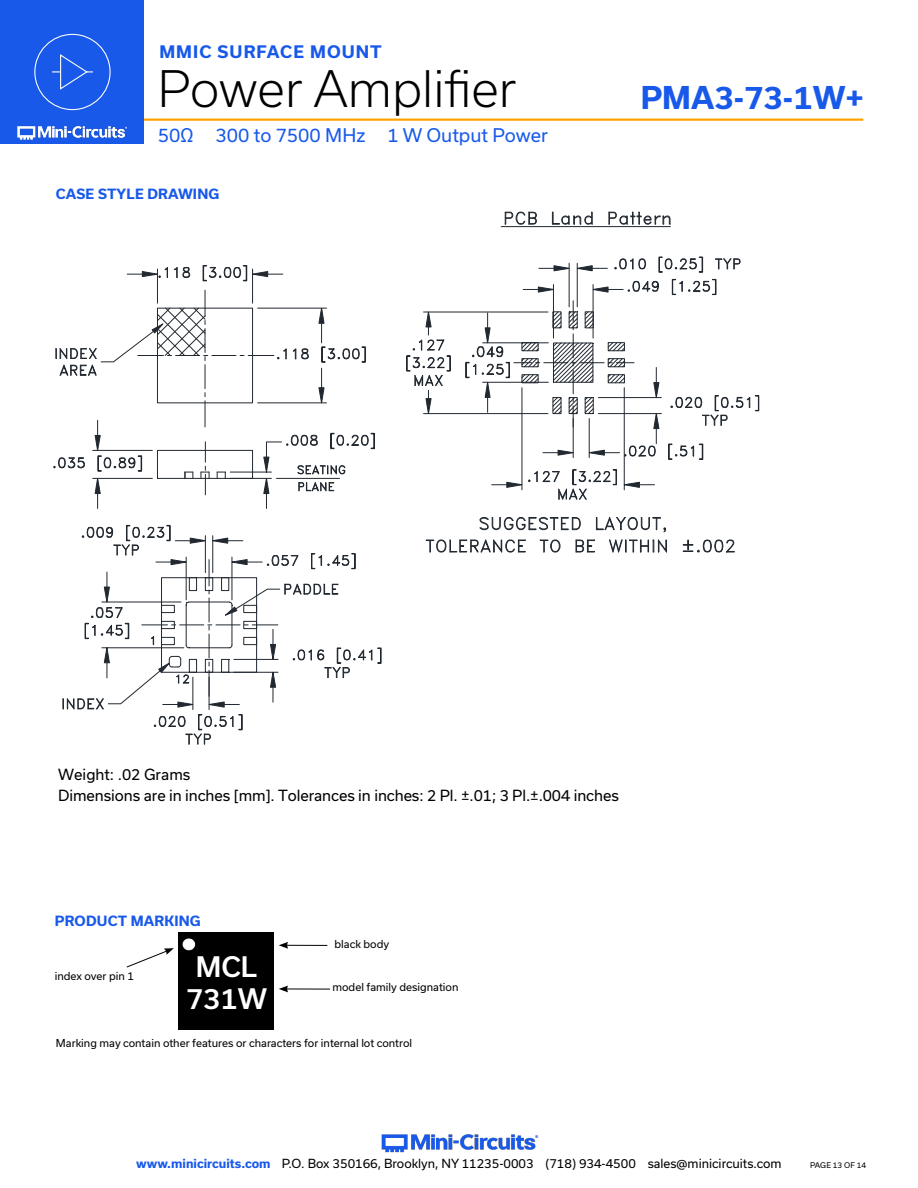
<style>
.page{position:relative;width:918px;height:1188px;background:#fff}
.page>*{position:absolute;margin:0;border:0;box-sizing:border-box;transform-origin:0 0}
.t1{font:300 48px "Usual";color:#000}
.t2{font:700 30px "Usual";color:#1859ea}
.t3{font:500 27px "Usual";color:#fff}
.t4{font:18px "Usual";color:#1859ea}
.t5{font:700 16.5px "Usual";letter-spacing:.065em;color:#1859ea}
.t6{font:14.7px/21px "Usual";letter-spacing:-.005em;color:#000}
.Blue_Headers{font:700 13.5px "Usual";letter-spacing:.015em;color:#1859ea}
.t7{font:12px "Usual";color:#000}
.Product_Marking_Copy{font:10.5px "Usual";color:#000}
.t8{font:7.5px "Usual";letter-spacing:-.005em;color:#000}
.s1{font-weight:700;color:#1859ea}
</style>
<div class="page">
<img style="left:381px;top:1134px;width:158px;height:19px">
<hr style="left:130px;top:118px;width:733px;height:3px;background:#ffa300">
<div style="left:0;top:0;width:144px;height:144px;background:#1859ea"></div>
<img style="left:17px;top:120px;width:128px;height:20px">
<div style="left:178px;top:933px;width:96px;height:97px;background:#000"></div>
<div style="left:183px;top:939px;width:12px;height:11px;background:#fff;border-radius:50%"></div>
<div style="left:183px;top:939px;width:12px;height:11px;border:1px solid #fff;border-radius:50%"></div>
<hr style="left:286px;top:945px;width:41px;height:1px;background:#000">
<svg style="left:279px;top:942px;width:9px;height:7px"></svg>
<hr style="left:286px;top:989px;width:44px;height:1px;background:#000">
<svg style="left:279px;top:986px;width:9px;height:6px"></svg>
<svg style="left:126px;top:948px;width:48px;height:20px"></svg>
<hr style="left:157px;top:269px;width:1px;height:34px;background:#212830">
<hr style="left:252px;top:269px;width:1px;height:34px;background:#212830">
<svg style="left:127px;top:267px;width:41px;height:11px"></svg>
<svg style="left:174px;top:267px;width:16px;height:11px"></svg>
<svg style="left:202px;top:265px;width:81px;height:17px"></svg>
<svg style="left:53px;top:290px;width:322px;height:219px"></svg>
<hr style="left:424px;top:312px;width:124px;height:1px;background:#212830">
<hr style="left:424px;top:413px;width:124px;height:1px;background:#212830">
<svg style="left:406px;top:311px;width:45px;height:104px"></svg>
<hr style="left:522px;top:388px;width:1px;height:102px;background:#212830">
<hr style="left:624px;top:388px;width:1px;height:102px;background:#212830">
<svg style="left:492px;top:469px;width:163px;height:31px"></svg>
<hr style="left:553px;top:285px;width:1px;height:53px;background:#212830">
<hr style="left:593px;top:285px;width:1px;height:53px;background:#212830">
<svg style="left:672px;top:279px;width:45px;height:16px"></svg>
<svg style="left:523px;top:286px;width:30px;height:7px"></svg>
<svg style="left:592px;top:280px;width:67px;height:13px"></svg>
<hr style="left:569px;top:263px;width:1px;height:44px;background:#212830">
<hr style="left:577px;top:263px;width:1px;height:44px;background:#212830">
<svg style="left:614px;top:258px;width:32px;height:12px"></svg>
<svg style="left:658px;top:256px;width:45px;height:17px"></svg>
<svg style="left:715px;top:258px;width:26px;height:12px"></svg>
<svg style="left:539px;top:265px;width:68px;height:7px"></svg>
<hr style="left:598px;top:397px;width:63px;height:1px;background:#212830">
<hr style="left:598px;top:413px;width:63px;height:1px;background:#212830">
<svg style="left:670px;top:395px;width:90px;height:31px"></svg>
<svg style="left:504px;top:211px;width:33px;height:14px"></svg>
<svg style="left:552px;top:211px;width:41px;height:14px"></svg>
<svg style="left:608px;top:211px;width:63px;height:14px"></svg>
<hr style="left:501px;top:226px;width:169px;height:1px;background:#212830">
<svg style="left:479px;top:517px;width:102px;height:13px"></svg>
<svg style="left:596px;top:517px;width:70px;height:16px"></svg>
<svg style="left:426px;top:539px;width:100px;height:14px"></svg>
<svg style="left:540px;top:539px;width:21px;height:14px"></svg>
<svg style="left:575px;top:539px;width:20px;height:14px"></svg>
<svg style="left:609px;top:539px;width:58px;height:14px"></svg>
<svg style="left:683px;top:539px;width:52px;height:14px"></svg>
<svg style="left:62px;top:525px;width:320px;height:220px"></svg>
<hr style="left:573px;top:419px;width:1px;height:39px;background:#212830">
<hr style="left:589px;top:419px;width:1px;height:39px;background:#212830">
<svg style="left:465px;top:301px;width:195px;height:156px"></svg>
<svg style="left:668px;top:443px;width:36px;height:17px"></svg>
<div style="left:34px;top:34px;width:77px;height:76px;border:1px solid #fff;border-radius:50%"></div>
<svg style="left:52px;top:54px;width:41px;height:36px"></svg>
<h3 class="t5" style="left:159px;top:42px;width:224px">MMIC SURFACE MOUNT</h3>
<h1 class="t1" style="left:158px;top:62px;width:360px">Power Amplifier</h1>
<h3 class="t4" style="left:158px;top:125px;width:391px">50Ω 300 to 7500 MHz 1 W Output Power</h3>
<p class="Blue_Headers" style="left:56px;top:186px;width:165px">CASE STYLE DRAWING</p>
<h2 class="t2" style="left:641px;top:80px;width:225px">PMA3-73-1W+</h2>
<p class="t6" style="left:58px;top:764px;width:562px">Weight: .02 Grams<br>Dimensions are in inches [mm]. Tolerances in inches: 2 Pl. ±.01; 3 Pl.±.004 inches</p>
<p class="Blue_Headers" style="left:55px;top:913px;width:147px">PRODUCT MARKING</p>
<p class="t3" style="left:196px;top:951px;width:63px">MCL</p>
<p class="t3" style="left:186px;top:984px;width:82px">731W</p>
<p class="Product_Marking_Copy" style="left:55px;top:970px;width:81px">index over pin 1</p>
<p class="Product_Marking_Copy" style="left:334px;top:938px;width:56px">black body</p>
<p class="Product_Marking_Copy" style="left:332px;top:981px;width:128px">model family designation</p>
<p class="Product_Marking_Copy" style="left:56px;top:1037px;width:358px">Marking may contain other features or characters for internal lot control</p>
<p class="t7" style="left:136px;top:1157px;width:647px"><span class="s1">www.minicircuits.com</span> P.O. Box 350166, Brooklyn, NY 11235-0003 (718) 934-4500 sales@minicircuits.com</p>
<p class="t8" style="left:810px;top:1161px;width:58px">PAGE 13 OF 14</p>
</div>
